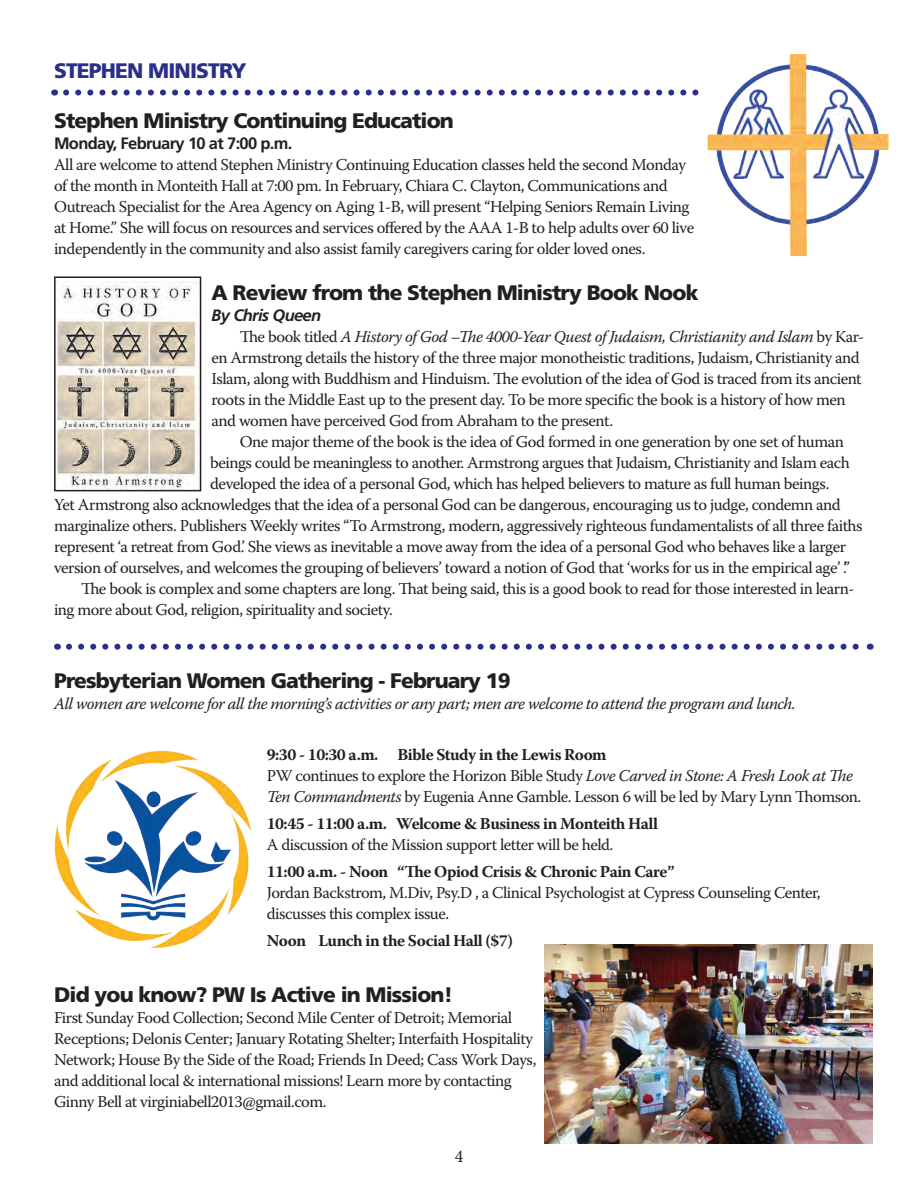
<style>
.page{position:relative;width:918px;height:1188px;background:#fff}
.page>*{position:absolute;margin:0;border:0;box-sizing:border-box;transform-origin:0 0}
.t1{font:900 21px "Frutiger LT Std";letter-spacing:-.04em;color:#231f20}
.t2{font:900 21px "Frutiger LT Std";letter-spacing:-.04em;color:#2a3088}
.t3{font:18px "Minion Pro";color:#231f20}
.t4{font:16.5px/21px "Warnock Pro";letter-spacing:-.03em;color:#231f20}
.t5{font:700 16.5px "Warnock Pro";letter-spacing:-.03em;color:#231f20}
.t6{font:italic 16.5px "Warnock Pro";letter-spacing:-.03em;color:#231f20}
.t7{font:700 16.5px "Frutiger LT Std";letter-spacing:-.04em;color:#231f20}
.t8{font:italic 700 16.5px "Frutiger LT Std";letter-spacing:-.04em;color:#231f20}
.s1{font-style:italic}
.s2{font-weight:700}
</style>
<div class="page">
<svg style="left:66px;top:90px;width:633px;height:6px"></svg>
<svg style="left:69px;top:644px;width:790px;height:6px"></svg>
<img style="left:708px;top:54px;width:181px;height:202px">
<img style="left:57px;top:281px;width:140px;height:207px">
<div style="left:54px;top:276px;width:147px;height:215px;border:2px solid #231f20"></div>
<img style="left:54px;top:751px;width:197px;height:197px">
<img style="left:545px;top:945px;width:328px;height:198px">
<p class="t2" style="left:54px;top:58px;width:194px">STEPHEN MINISTRY</p>
<p class="t1" style="left:54px;top:108px;width:401px">Stephen Ministry Continuing Education</p>
<p class="t7" style="left:54px;top:134px;width:240px">Monday, February 10 at 7:00 p.m.</p>
<p class="t4" style="left:54px;top:154px;width:642px">All are welcome to attend Stephen Ministry Continuing Education classes held the second Monday of the month in Monteith Hall at 7:00 pm. In February, Chiara C. Clayton, Communications and Outreach Specialist for the Area Agency on Aging 1-B, will present “Helping Seniors Remain Living at Home.” She will focus on resources and services offered by the AAA 1-B to help adults over 60 live independently in the community and also assist family caregivers caring for older loved ones.</p>
<p class="t1" style="left:212px;top:280px;width:488px">A Review from the Stephen Ministry Book Nook</p>
<p class="t8" style="left:212px;top:306px;width:111px">By Chris Queen</p>
<p class="t4" style="left:212px;top:326px;width:654px;text-indent:28px">The book titled <span class="s1">A History of God –The 4000-Year Quest of Judaism, Christianity and Islam</span> by Kar&shy;en Armstrong details the history of the three major monotheistic traditions, Judaism, Christianity and Islam, along with Buddhism and Hinduism. The evolution of the idea of God is traced from its ancient roots in the Middle East up to the present day. To be more specific the book is a history of how men and women have perceived God from Abraham to the present.</p>
<p class="t4" style="left:240px;top:431px;width:606px">One major theme of the book is the idea of God formed in one generation by one set of human</p>
<p class="t4" style="left:210px;top:452px;width:641px">beings could be meaningless to another. Armstrong argues that Judaism, Christianity and Islam each</p>
<p class="t4" style="left:210px;top:473px;width:621px">developed the idea of a personal God, which has helped believers to mature as full human beings.</p>
<p class="t4" style="left:54px;top:494px;width:788px">Yet Armstrong also acknowledges that the idea of a personal God can be dangerous, encouraging us to judge, condemn and</p>
<p class="t4" style="left:54px;top:515px;width:810px">marginalize others. Publishers Weekly writes “To Armstrong, modern, aggressively righteous fundamentalists of all three faiths</p>
<p class="t4" style="left:54px;top:536px;width:793px">represent ‘a retreat from God.’ She views as inevitable a move away from the idea of a personal God who behaves like a larger</p>
<p class="t4" style="left:54px;top:557px;width:798px">version of ourselves, and welcomes the grouping of believers’ toward a notion of God that ‘works for us in the empirical age’ ’.”</p>
<p class="t4" style="left:81px;top:578px;width:775px">The book is complex and some chapters are long. That being said, this is a good book to read for those interested in learn-</p>
<p class="t4" style="left:54px;top:599px;width:340px">ing more about God, religion, spirituality and society.</p>
<p class="t1" style="left:54px;top:668px;width:458px">Presbyterian Women Gathering - February 19</p>
<p class="t6" style="left:54px;top:694px;width:743px">All women are welcome for all the morning’s activities or any part; men are welcome to attend the program and lunch.</p>
<p class="t4" style="left:267px;top:744px;width:596px"><span class="s2">9:30 - 10:30 a.m. Bible Study in the Lewis Room<br></span>PW continues to explore the Horizon Bible Study <span class="s1">Love Carved in Stone: A Fresh Look at The<br>Ten Commandments</span> by Eugenia Anne Gamble. Lesson 6 will be led by Mary Lynn Thomson.</p>
<p class="t5" style="left:267px;top:814px;width:393px">10:45 - 11:00 a.m. Welcome &amp; Business in Monteith Hall</p>
<p class="t4" style="left:267px;top:834px;width:348px">A discussion of the Mission support letter will be held.</p>
<p class="t5" style="left:267px;top:862px;width:409px">11:00 a.m. - Noon “The Opiod Crisis &amp; Chronic Pain Care”</p>
<p class="t4" style="left:267px;top:882px;width:555px">Jordan Backstrom, M.Div, Psy.D , a Clinical Psychologist at Cypress Counseling Center, discusses this complex issue.</p>
<p class="t5" style="left:267px;top:931px;width:248px">Noon Lunch in the Social Hall ($7)</p>
<p class="t1" style="left:54px;top:982px;width:401px">Did you know? PW Is Active in Mission!</p>
<p class="t4" style="left:54px;top:1006px;width:484px">First Sunday Food Collection; Second Mile Center of Detroit; Memorial Receptions; Delonis Center; January Rotating Shelter; Interfaith Hospitality Network; House By the Side of the Road; Friends In Deed; Cass Work Days, and additional local &amp; international missions! Learn more by contacting Ginny Bell at virginiabell2013@gmail.com.</p>
<p class="t3" style="left:455px;top:1145px;width:10px">4</p>
</div>
